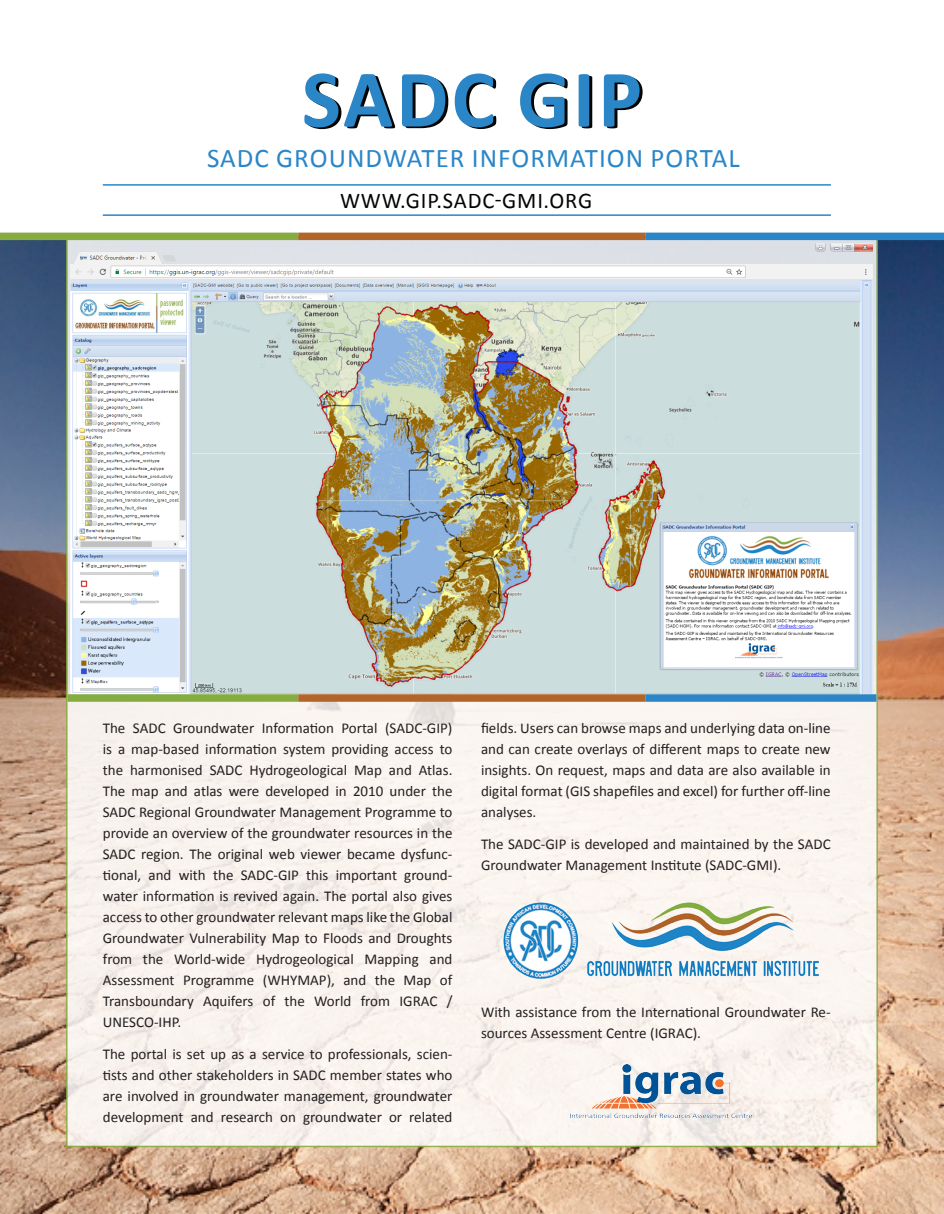
<style>
.page{position:relative;width:944px;height:1214px;background:#fff}
.page>*{position:absolute;margin:0;border:0;box-sizing:border-box;transform-origin:0 0}
.t1{font:700 82.5px "Calibri";letter-spacing:.04em;color:#040503}
.t2{font:27px "Calibri";letter-spacing:.04em;color:#2a86c7}
.t3{font:22.5px "Calibri";letter-spacing:.04em;color:#040503}
.t4{font:15px/21px "Calibri";color:#231f20;text-align:justify}
</style>
<div class="page">
<img style="left:0;top:240px;width:944px;height:974px">
<div style="left:66px;top:236px;width:812px;height:911px;background:#faf4ef;border:2px solid #84ac3f"></div>
<hr style="left:103px;top:214px;width:727px;height:2px;background:#2a86c7">
<hr style="left:103px;top:184px;width:727px;height:2px;background:#2a86c7">
<img style="left:71px;top:243px;width:801px;height:451px">
<div style="left:0;top:233px;width:298px;height:7px;background:#84ac3f"></div>
<div style="left:645px;top:233px;width:299px;height:7px;background:#2a86c7"></div>
<div style="left:298px;top:233px;width:347px;height:7px;background:#b16529"></div>
<div style="left:68px;top:694px;width:230px;height:8px;background:#84ac3f"></div>
<div style="left:645px;top:694px;width:231px;height:8px;background:#2a86c7"></div>
<div style="left:298px;top:694px;width:347px;height:8px;background:#b16529"></div>
<img style="left:503px;top:903px;width:315px;height:75px">
<img style="left:572px;top:1064px;width:179px;height:53px">
<p class="t1" style="left:305px;top:48px;width:342px">SADC GIP</p>
<p class="t2" style="left:207px;top:141px;width:534px">SADC GROUNDWATER INFORMATION PORTAL</p>
<p class="t3" style="left:340px;top:186px;width:254px">WWW.GIP.SADC-GMI.ORG</p>
<p class="t4" style="left:103px;top:717px;width:351px">The SADC Groundwater Information Portal (SADC-GIP) is a map-based information system providing access to the harmonised SADC Hydrogeological Map and Atlas.<br>The map and atlas were developed in 2010 under the SADC Regional Groundwater Management Programme to</p>
<p class="t4" style="left:103px;top:822px;width:351px">provide an overview of the groundwater resources in the SADC region. The original web viewer became dysfunc&shy;tional, and with the SADC-GIP this important ground&shy;water information is revived again. The portal also gives</p>
<p class="t4" style="left:103px;top:906px;width:351px">access to other groundwater relevant maps like the Global Groundwater Vulnerability Map to Floods and Droughts from the World-wide Hydrogeological Mapping and</p>
<p class="t4" style="left:103px;top:969px;width:351px">Assessment Programme (WHYMAP), and the Map of<br>Transboundary Aquifers of the World from IGRAC /</p>
<p class="t4" style="left:103px;top:1011px;width:80px">UNESCO-IHP.</p>
<p class="t4" style="left:103px;top:1043px;width:351px">The portal is set up as a service to professionals, scien&shy;tists and other stakeholders in SADC member states who are involved in groundwater management, groundwater development and research on groundwater or related</p>
<p class="t4" style="left:481px;top:717px;width:351px">fields. Users can browse maps and underlying data on-line and can create overlays of different maps to create new insights. On request, maps and data are also available in digital format (GIS shapefiles and excel) for further off-line analyses.</p>
<p class="t4" style="left:481px;top:833px;width:351px">The SADC-GIP is developed and maintained by the SADC<br>Groundwater Management Institute (SADC-GMI).</p>
<p class="t4" style="left:481px;top:1001px;width:351px">With assistance from the International Groundwater Re&shy;sources Assessment Centre (IGRAC).</p>
</div>
